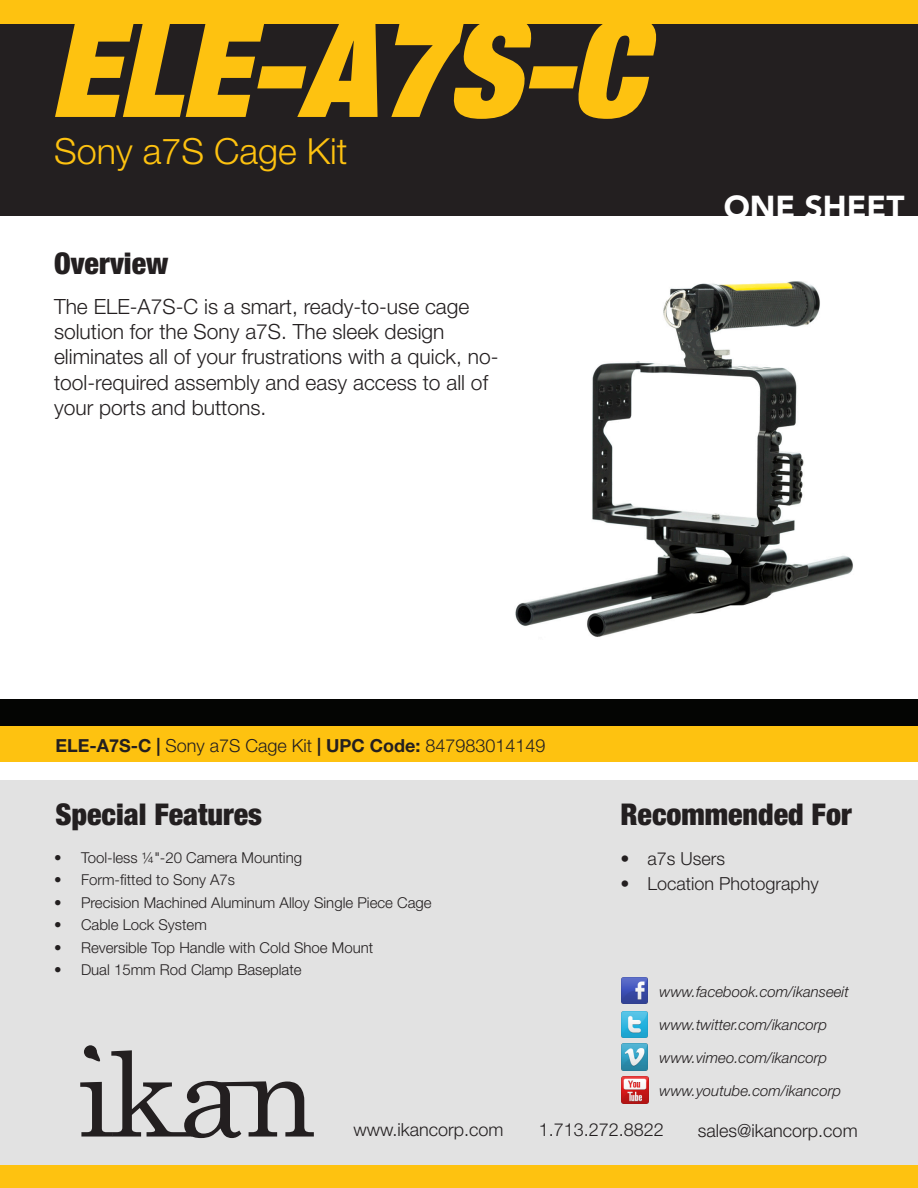
<style>
.page{position:relative;width:918px;height:1188px;background:#fff}
.page>*{position:absolute;margin:0;border:0;box-sizing:border-box;transform-origin:0 0}
.t1{font:italic 900 condensed 136.5px "Helvetica Neue LT Std";letter-spacing:-.005em;color:#fec210}
.t2{font:300 36px "Helvetica Neue LT Std";color:#fec210}
.t3{font:900 31.5px "Avenir LT Std";color:#fff}
.t4{font:900 condensed 30px "Helvetica Neue LT Std";color:#231f20}
.t5{font:300 21px/25.2px "Helvetica Neue LT Std";color:#231f20}
.t6{font:300 18px "Helvetica Neue LT Std";color:#231f20}
.t7{font:300 15px "Helvetica Neue LT Std";color:#231f20}
.t8{font:italic 300 15px "Helvetica Neue LT Std";color:#231f20}
.s1{font-weight:700}
</style>
<div class="page">
<div style="left:0;top:780px;width:918px;height:408px;background:#e2e2e2"></div>
<svg style="left:80px;top:1045px;width:234px;height:93px"></svg>
<div style="left:0;top:0;width:918px;height:216px;background:#231f20"></div>
<img style="left:515px;top:281px;width:338px;height:356px">
<div style="left:0;top:0;width:918px;height:24px;background:#fec210"></div>
<div style="left:0;top:724px;width:918px;height:38px;background:#fec210"></div>
<div style="left:0;top:699px;width:918px;height:27px;background:#040503"></div>
<div style="left:0;top:1165px;width:918px;height:23px;background:#fec210"></div>
<img style="left:621px;top:977px;width:27px;height:27px">
<img style="left:621px;top:1011px;width:27px;height:27px">
<img style="left:621px;top:1043px;width:27px;height:28px">
<img style="left:621px;top:1076px;width:28px;height:28px">
<p class="t1" style="left:50px;top:-19px;width:595px">ELE-A7S-C</p>
<p class="t2" style="left:54px;top:130px;width:295px">Sony a7S Cage Kit</p>
<p class="t4" style="left:54px;top:245px;width:116px">Overview</p>
<p class="t5" style="left:54px;top:294px;width:446px">The ELE-A7S-C is a smart, ready-to-use cage solution for the Sony a7S. The sleek design eliminates all of your frustrations with a quick, no&shy;tool-required assembly and easy access to all of your ports and buttons.</p>
<p class="t3" style="left:724px;top:187px;width:182px">ONE SHEET</p>
<p class="t6" style="left:55px;top:735px;width:492px"><span class="s1">ELE-A7S-C |</span> Sony a7S Cage Kit <span class="s1">| UPC Code:</span> 847983014149</p>
<p class="t4" style="left:56px;top:796px;width:208px">Special Features</p>
<p class="t7" style="left:54px;top:848px;width:250px">• Tool-less ¼"-20 Camera Mounting</p>
<p class="t7" style="left:54px;top:871px;width:183px">• Form-fitted to Sony A7s</p>
<p class="t7" style="left:54px;top:893px;width:379px">• Precision Machined Aluminum Alloy Single Piece Cage</p>
<p class="t7" style="left:54px;top:916px;width:154px">• Cable Lock System</p>
<p class="t7" style="left:54px;top:938px;width:321px">• Reversible Top Handle with Cold Shoe Mount</p>
<p class="t7" style="left:54px;top:961px;width:249px">• Dual 15mm Rod Clamp Baseplate</p>
<p class="t4" style="left:620px;top:796px;width:233px">Recommended For</p>
<p class="t6" style="left:620px;top:847px;width:106px">• a7s Users</p>
<p class="t6" style="left:620px;top:873px;width:200px">• Location Photography</p>
<p class="t8" style="left:660px;top:983px;width:191px">www.facebook.com/ikanseeit</p>
<p class="t8" style="left:660px;top:1016px;width:169px">www.twitter.com/ikancorp</p>
<p class="t8" style="left:660px;top:1049px;width:169px">www.vimeo.com/ikancorp</p>
<p class="t8" style="left:660px;top:1082px;width:183px">www.youtube.com/ikancorp</p>
<p class="t6" style="left:353px;top:1119px;width:152px">www.ikancorp.com</p>
<p class="t6" style="left:539px;top:1119px;width:127px">1.713.272.8822</p>
<p class="t6" style="left:698px;top:1119px;width:161px">sales@ikancorp.com</p>
</div>
